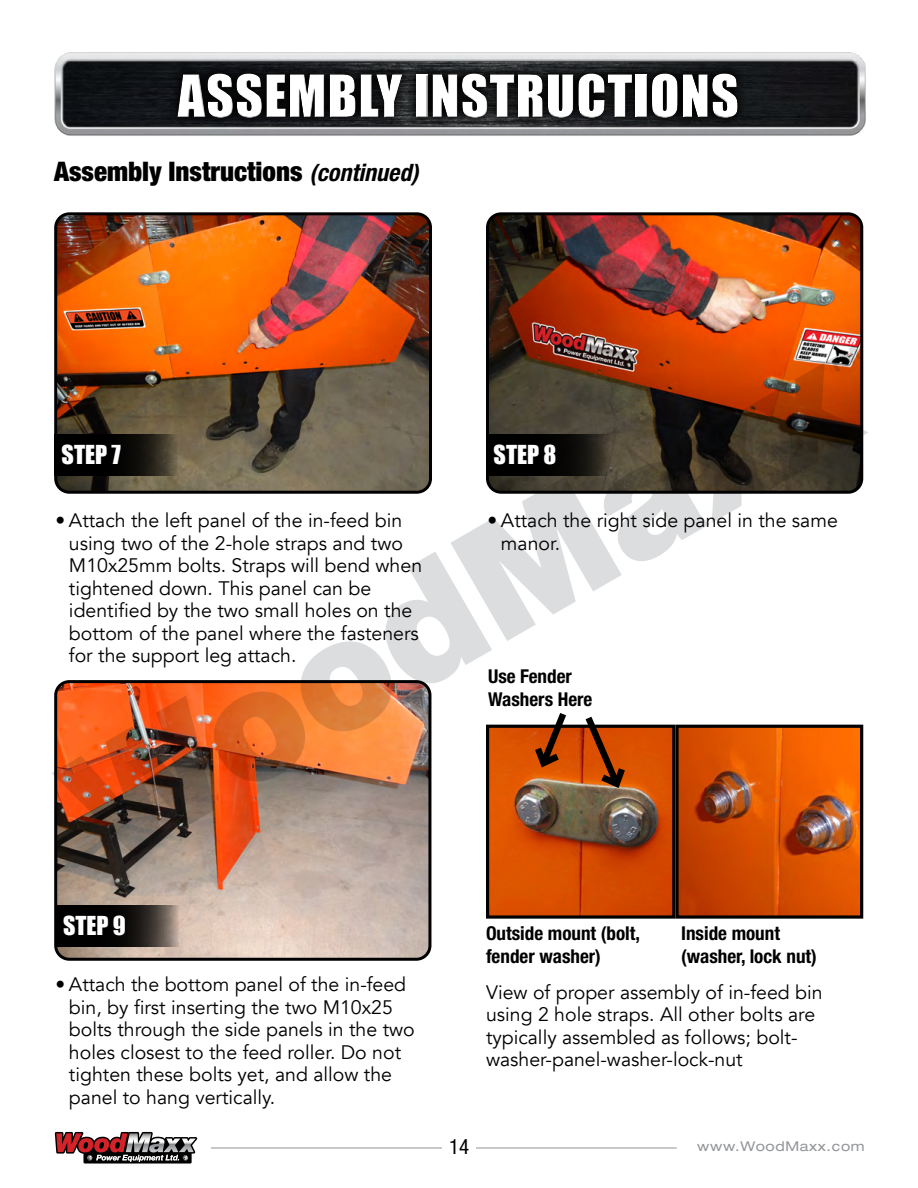
<style>
.page{position:relative;width:918px;height:1188px;background:#fff}
.page>*{position:absolute;margin:0;border:0;box-sizing:border-box;transform-origin:0 0}
.t1{font:54px "Impact";letter-spacing:.02em;color:#fff}
.t2{font:900 condensed 27px "Helvetica Neue LT Std";color:#000}
.t3{font:24px "Impact";color:#fff}
.t4{font:condensed 21px "Helvetica Neue LT Std";color:#000}
.t5{font:19.5px/22.5px "Avenir";color:#000}
.t6{font:700 condensed 19.05px/23px "Helvetica Neue LT Std";color:#000}
.t7{font:expanded 13.5px "Helvetica Neue LT Std";letter-spacing:.05em;color:#939598}
.s1{font-weight:700;font-style:italic;font-size:24px}
</style>
<div class="page">
<svg style="left:54px;top:1131px;width:144px;height:33px"></svg>
<hr style="left:211px;top:1148px;width:466px;height:1px;background:#939598">
<div style="left:442px;top:1139px;width:34px;height:22px;background:#fff"></div>
<img style="left:54px;top:52px;width:812px;height:84px">
<img style="left:58px;top:216px;width:370px;height:130px">
<div style="left:54px;top:212px;width:378px;height:282px;border:3px solid #000;border-radius:14px"></div>
<img style="left:490px;top:216px;width:369px;height:130px">
<div style="left:486px;top:212px;width:377px;height:282px;border:3px solid #000;border-radius:14px"></div>
<img style="left:58px;top:856px;width:369px;height:101px">
<div style="left:54px;top:680px;width:377px;height:281px;border:3px solid #000;border-radius:14px"></div>
<svg style="left:165px;top:61px;width:585px;height:70px;background:#38393b"></svg>
<div style="left:176px;top:73px;width:563px;height:44px;background:#fff;opacity:.75"></div>
<div style="left:176px;top:75px;width:563px;height:44px;background:#000;opacity:.75"></div>
<img style="left:679px;top:856px;width:180px;height:59px">
<div style="left:675px;top:725px;width:188px;height:194px;border:3px solid #000"></div>
<img style="left:490px;top:856px;width:181px;height:59px">
<div style="left:486px;top:725px;width:189px;height:194px;border:3px solid #000"></div>
<svg style="left:56px;top:905px;width:123px;height:42px;background:#211e1b"></svg>
<img style="left:52px;top:346px;width:816px;height:510px">
<h1 class="t1" style="left:178px;top:54px;width:563px">ASSEMBLY INSTRUCTIONS</h1>
<h2 class="t2" style="left:54px;top:155px;width:366px">Assembly Instructions <span class="s1">(continued)</span></h2>
<p class="t3" style="left:62px;top:436px;width:61px">STEP 7</p>
<p class="t3" style="left:494px;top:436px;width:64px">STEP 8</p>
<p class="t5" style="left:69px;top:509px;width:355px;text-indent:-13px">• Attach the left panel of the in-feed bin using two of the 2-hole straps and two M10x25mm bolts. Straps will bend when tightened down. This panel can be identified by the two small holes on the bottom of the panel where the fasteners for the support leg attach.</p>
<p class="t5" style="left:501px;top:510px;width:338px;text-indent:-13px">• Attach the right side panel in the same manor.</p>
<p class="t6" style="left:488px;top:665px;width:106px">Use Fender<br>Washers Here</p>
<p class="t3" style="left:63px;top:907px;width:64px">STEP 9</p>
<p class="t5" style="left:69px;top:974px;width:347px;text-indent:-13px">• Attach the bottom panel of the in-feed bin, by first inserting the two M10x25 bolts through the side panels in the two holes closest to the feed roller. Do not tighten these bolts yet, and allow the panel to hang vertically.</p>
<p class="t6" style="left:486px;top:922px;width:156px">Outside mount (bolt, fender washer)</p>
<p class="t5" style="left:486px;top:981px;width:338px">View of proper assembly of in-feed bin using 2 hole straps. All other bolts are typically assembled as follows; bolt&shy;washer-panel-washer-lock-nut</p>
<p class="t6" style="left:681px;top:922px;width:137px">Inside mount (washer, lock nut)</p>
<p class="t4" style="left:449px;top:1134px;width:22px">14</p>
<p class="t7" style="left:697px;top:1138px;width:169px">www.WoodMaxx.com</p>
</div>
